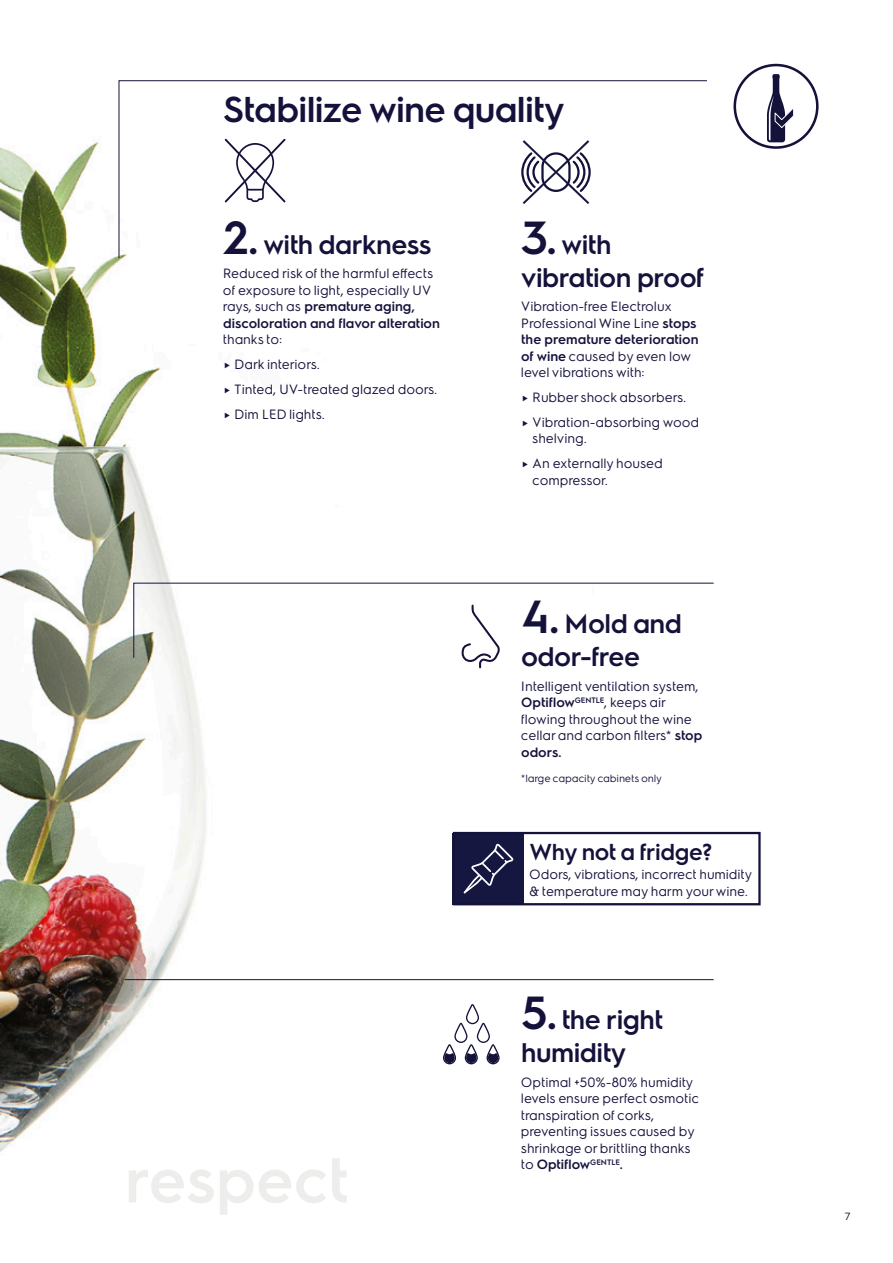
<style>
.page{position:relative;width:893px;height:1263px;background:#fff}
.page>*{position:absolute;margin:0;border:0;box-sizing:border-box;transform-origin:0 0}
.t1{font:600 36px "Electrolux Sans";letter-spacing:-.02em;color:#14123b}
.t2{font:600 27px/33px "Electrolux Sans";letter-spacing:-.02em;color:#14123b}
.t3{font:600 23.1px "Electrolux Sans";letter-spacing:-.02em;color:#14123b}
.t4{font:13.5px/16.5px "Electrolux Sans";color:#14123b}
.t5{font:10.5px "Electrolux Sans";color:#14123b}
.s1{font-size:46.5px}
.s2{font-weight:600}
</style>
<div class="page">
<img style="left:0;top:63px;width:819px;height:1089px">
<div style="left:733px;top:64px;width:86px;height:85px;border:3px solid #14123b;border-radius:50%"></div>
<svg style="left:767px;top:74px;width:27px;height:68px"></svg>
<svg style="left:119px;top:80px;width:588px;height:178px"></svg>
<svg style="left:521px;top:140px;width:70px;height:64px"></svg>
<svg style="left:225px;top:139px;width:61px;height:63px"></svg>
<svg style="left:133px;top:583px;width:581px;height:85px"></svg>
<div style="left:453px;top:833px;width:71px;height:71px;background:#151741"></div>
<svg style="left:464px;top:844px;width:49px;height:49px"></svg>
<div style="left:453px;top:832px;width:308px;height:73px;border:2px solid #14123b"></div>
<svg style="left:443px;top:1004px;width:57px;height:60px"></svg>
<hr style="left:125px;top:979px;width:589px;height:1px;background:#14123b">
<h1 class="t1" style="left:223px;top:84px;width:343px">Stabilize wine quality</h1>
<h2 class="t2" style="left:223px;top:226px;width:210px"><span class="s1">2.</span> with darkness</h2>
<p class="t4" style="left:223px;top:264px;width:218px">Reduced risk of the harmful effects of exposure to light, especially UV rays, such as <span class="s2">premature aging, discoloration and flavor alteration</span></p>
<p class="t4" style="left:223px;top:326px;width:216px;line-height:24.8px">thanks to:<br><span class="s2">►</span> Dark interiors.<br><span class="s2">►</span> Tinted, UV-treated glazed doors. <span class="s2">►</span> Dim LED lights.</p>
<h2 class="t2" style="left:521px;top:226px;width:185px"><span class="s1">3.</span> with vibration proof</h2>
<p class="t4" style="left:521px;top:297px;width:179px">Vibration-free Electrolux<br>Professional Wine Line <span class="s2">stops the premature deterioration of wine</span> caused by even low level vibrations with:</p>
<p class="t4" style="left:521px;top:384px;width:180px;line-height:24.8px"><span class="s2">►</span> Rubber shock absorbers.<br><span class="s2">►</span> Vibration-absorbing wood</p>
<p class="t4" style="left:521px;top:425px;width:143px;line-height:24.8px;text-indent:11px">shelving.<br><span class="s2">►</span> An externally housed</p>
<p class="t4" style="left:533px;top:471px;width:77px">compressor.</p>
<h2 class="t2" style="left:521px;top:605px;width:162px"><span class="s1">4.</span> Mold and odor-free</h2>
<p class="t4" style="left:521px;top:677px;width:183px">Intelligent ventilation system,<br><span class="s2">Optiflow</span><sup>GENTLE</sup>, keeps air flowing throughout the wine cellar and carbon filters* <span class="s2">stop odors.</span></p>
<p class="t5" style="left:521px;top:770px;width:143px">*large capacity cabinets only</p>
<h3 class="t3" style="left:529px;top:836px;width:184px">Why not a fridge?</h3>
<p class="t4" style="left:530px;top:866px;width:224px">Odors, vibrations, incorrect humidity &amp; temperature may harm your wine.</p>
<h2 class="t2" style="left:521px;top:1001px;width:143px"><span class="s1">5.</span> the right humidity</h2>
<p class="t4" style="left:521px;top:1073px;width:180px">Optimal +50%-80% humidity levels ensure perfect osmotic transpiration of corks, preventing issues caused by shrinkage or brittling thanks to <span class="s2">Optiflow</span><sup>GENTLE</sup><span class="s2">.</span></p>
<p class="t5" style="left:845px;top:1209px;width:8px">7</p>
</div>
